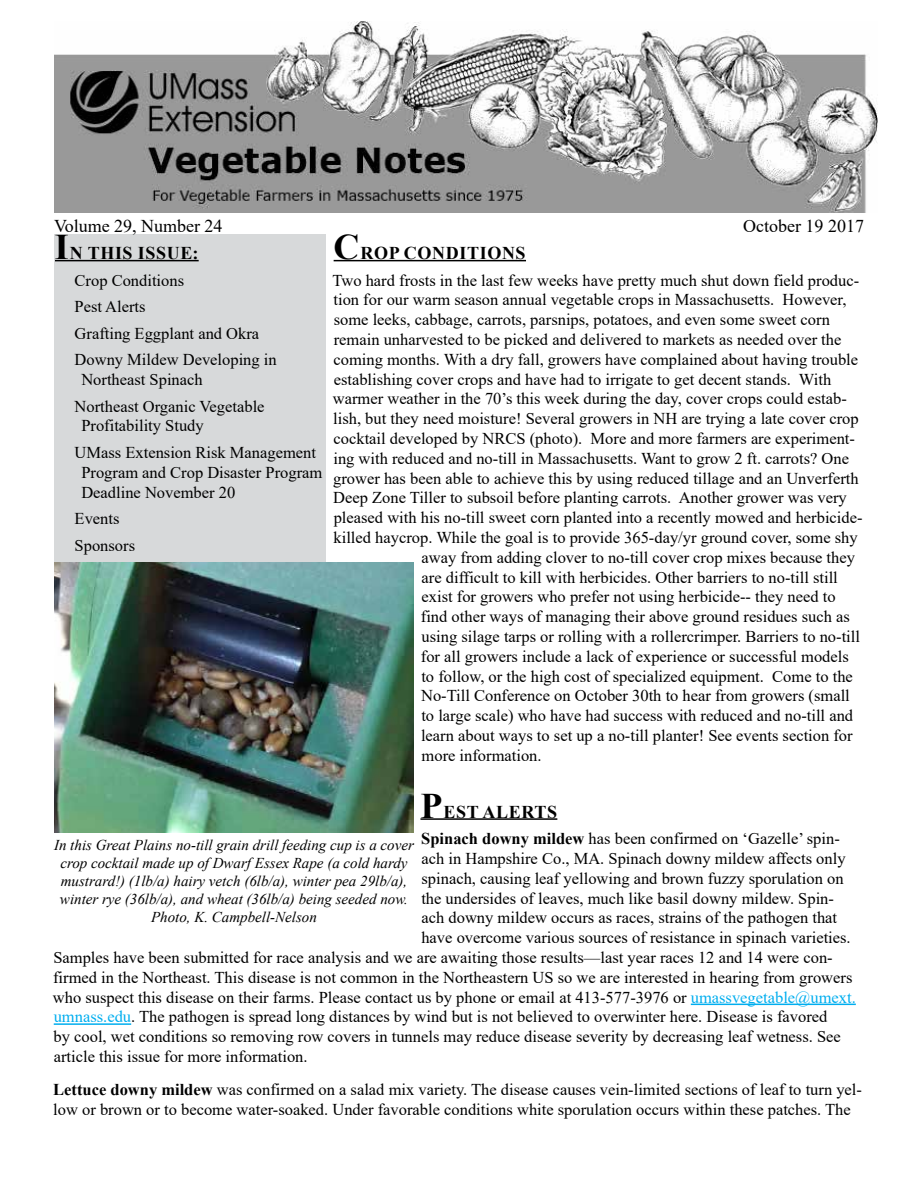
<style>
.page{position:relative;width:918px;height:1188px;background:#fff}
.page>*{position:absolute;margin:0;border:0;box-sizing:border-box;transform-origin:0 0}
.t1{font:700 18px "Times New Roman";letter-spacing:.035em;color:#000}
.t2{font:18px "Times New Roman";color:#000}
.t3{font:16.5px/26.5px "Times New Roman";color:#000}
.t4{font:italic 15px/18px "Times New Roman";color:#000;text-align:center}
.s1{font-size:36px}
.s2{font-weight:700}
.s3{color:#00aeef}
</style>
<div class="page">
<hr style="left:334px;top:260px;width:192px;height:1px;background:#000">
<hr style="left:420px;top:818px;width:137px;height:2px;background:#000">
<hr style="left:691px;top:1004px;width:165px;height:1px;background:#00aeef">
<hr style="left:54px;top:1023px;width:77px;height:2px;background:#00aeef">
<div style="left:54px;top:235px;width:272px;height:328px;background:#d7d9da"></div>
<hr style="left:55px;top:260px;width:144px;height:1px;background:#000">
<img style="left:54px;top:563px;width:360px;height:270px">
<img style="left:54px;top:21px;width:824px;height:192px">
<p class="t2" style="left:54px;top:213px;width:170px">Volume 29, Number 24</p>
<p class="t2" style="left:743px;top:213px;width:122px">October 19 2017</p>
<p class="t1" style="left:334px;top:240px;width:194px"><span class="s1">C</span>ROP CONDITIONS</p>
<p class="t3" style="left:333px;top:266px;width:528px">Two hard frosts in the last few weeks have pretty much shut down field produc-</p>
<p class="t3" style="left:334px;top:286px;width:514px">tion for our warm season annual vegetable crops in Massachusetts. However,</p>
<p class="t3" style="left:334px;top:306px;width:498px">some leeks, cabbage, carrots, parsnips, potatoes, and even some sweet corn</p>
<p class="t3" style="left:334px;top:326px;width:509px">remain unharvested to be picked and delivered to markets as needed over the</p>
<p class="t3" style="left:334px;top:346px;width:526px">coming months. With a dry fall, growers have complained about having trouble</p>
<p class="t3" style="left:334px;top:365px;width:499px">establishing cover crops and have had to irrigate to get decent stands. With</p>
<p class="t3" style="left:333px;top:385px;width:515px">warmer weather in the 70’s this week during the day, cover crops could estab-</p>
<p class="t3" style="left:333px;top:405px;width:527px">lish, but they need moisture! Several growers in NH are trying a late cover crop</p>
<p class="t3" style="left:334px;top:425px;width:523px">cocktail developed by NRCS (photo). More and more farmers are experiment-</p>
<p class="t3" style="left:333px;top:445px;width:517px">ing with reduced and no-till in Massachusetts. Want to grow 2 ft. carrots? One</p>
<p class="t3" style="left:333px;top:464px;width:527px">grower has been able to achieve this by using reduced tillage and an Unverferth</p>
<p class="t3" style="left:333px;top:484px;width:515px">Deep Zone Tiller to subsoil before planting carrots. Another grower was very</p>
<p class="t3" style="left:334px;top:504px;width:530px">pleased with his no-till sweet corn planted into a recently mowed and herbicide-</p>
<p class="t3" style="left:334px;top:524px;width:526px">killed haycrop. While the goal is to provide 365-day/yr ground cover, some shy</p>
<p class="t3" style="left:422px;top:544px;width:435px">away from adding clover to no-till cover crop mixes because they</p>
<p class="t3" style="left:422px;top:563px;width:418px">are difficult to kill with herbicides. Other barriers to no-till still</p>
<p class="t3" style="left:422px;top:583px;width:416px">exist for growers who prefer not using herbicide-- they need to</p>
<p class="t3" style="left:421px;top:603px;width:430px">find other ways of managing their above ground residues such as</p>
<p class="t3" style="left:422px;top:623px;width:440px">using silage tarps or rolling with a rollercrimper. Barriers to no-till</p>
<p class="t3" style="left:421px;top:643px;width:429px">for all growers include a lack of experience or successful models</p>
<p class="t3" style="left:421px;top:662px;width:433px">to follow, or the high cost of specialized equipment. Come to the</p>
<p class="t3" style="left:421px;top:682px;width:430px">No-Till Conference on October 30th to hear from growers (small</p>
<p class="t3" style="left:421px;top:702px;width:433px">to large scale) who have had success with reduced and no-till and</p>
<p class="t3" style="left:421px;top:722px;width:433px">learn about ways to set up a no-till planter! See events section for</p>
<p class="t3" style="left:422px;top:742px;width:122px">more information.</p>
<p class="t1" style="left:420px;top:799px;width:138px"><span class="s1">P</span>EST ALERTS</p>
<p class="t3" style="left:421px;top:825px;width:420px"><span class="s2">Spinach downy mildew</span> has been confirmed on ‘Gazelle’ spin-</p>
<p class="t3" style="left:422px;top:845px;width:426px">ach in Hampshire Co., MA. Spinach downy mildew affects only</p>
<p class="t3" style="left:422px;top:864px;width:424px">spinach, causing leaf yellowing and brown fuzzy sporulation on</p>
<p class="t3" style="left:421px;top:884px;width:414px">the undersides of leaves, much like basil downy mildew. Spin-</p>
<p class="t3" style="left:422px;top:904px;width:417px">ach downy mildew occurs as races, strains of the pathogen that</p>
<p class="t3" style="left:421px;top:924px;width:431px">have overcome various sources of resistance in spinach varieties.</p>
<p class="t3" style="left:53px;top:944px;width:781px">Samples have been submitted for race analysis and we are awaiting those results—last year races 12 and 14 were con-</p>
<p class="t3" style="left:53px;top:963px;width:801px">firmed in the Northeast. This disease is not common in the Northeastern US so we are interested in hearing from growers</p>
<p class="t3" style="left:53px;top:983px;width:804px">who suspect this disease on their farms. Please contact us by phone or email at 413-577-3976 or <span class="s3">umassvegetable@umext.</span></p>
<p class="t3" style="left:54px;top:1003px;width:775px"><span class="s3">umnass.edu</span>. The pathogen is spread long distances by wind but is not believed to overwinter here. Disease is favored</p>
<p class="t3" style="left:54px;top:1023px;width:789px">by cool, wet conditions so removing row covers in tunnels may reduce disease severity by decreasing leaf wetness. See</p>
<p class="t3" style="left:54px;top:1043px;width:255px">article this issue for more information.</p>
<p class="t3" style="left:53px;top:1079px;width:810px;line-height:19.8px"><span class="s2">Lettuce downy mildew</span> was confirmed on a salad mix variety. The disease causes vein-limited sections of leaf to turn yel&shy;low or brown or to become water-soaked. Under favorable conditions white sporulation occurs within these patches. The</p>
<p class="t1" style="left:55px;top:240px;width:145px"><span class="s1">I</span>N THIS ISSUE:</p>
<p class="t3" style="left:75px;top:266px;width:204px">Crop Conditions<br>Pest Alerts<br>Grafting Eggplant and Okra<br>Downy Mildew Developing in</p>
<p class="t3" style="left:75px;top:366px;width:192px;text-indent:7px">Northeast Spinach<br>Northeast Organic Vegetable</p>
<p class="t3" style="left:75px;top:412px;width:243px;text-indent:7px">Profitability Study<br>UMass Extension Risk Management</p>
<p class="t3" style="left:81px;top:462px;width:243px;line-height:19.8px">Program and Crop Disaster Program<br>Deadline November 20</p>
<p class="t3" style="left:75px;top:505px;width:62px">Events<br>Sponsors</p>
<p class="t4" style="left:54px;top:836px;width:361px">In this Great Plains no-till grain drill feeding cup is a cover crop cocktail made up of Dwarf Essex Rape (a cold hardy mustrard!) (1lb/a) hairy vetch (6lb/a), winter pea 29lb/a), winter rye (36lb/a), and wheat (36lb/a) being seeded now.<br>Photo, K. Campbell-Nelson</p>
</div>
